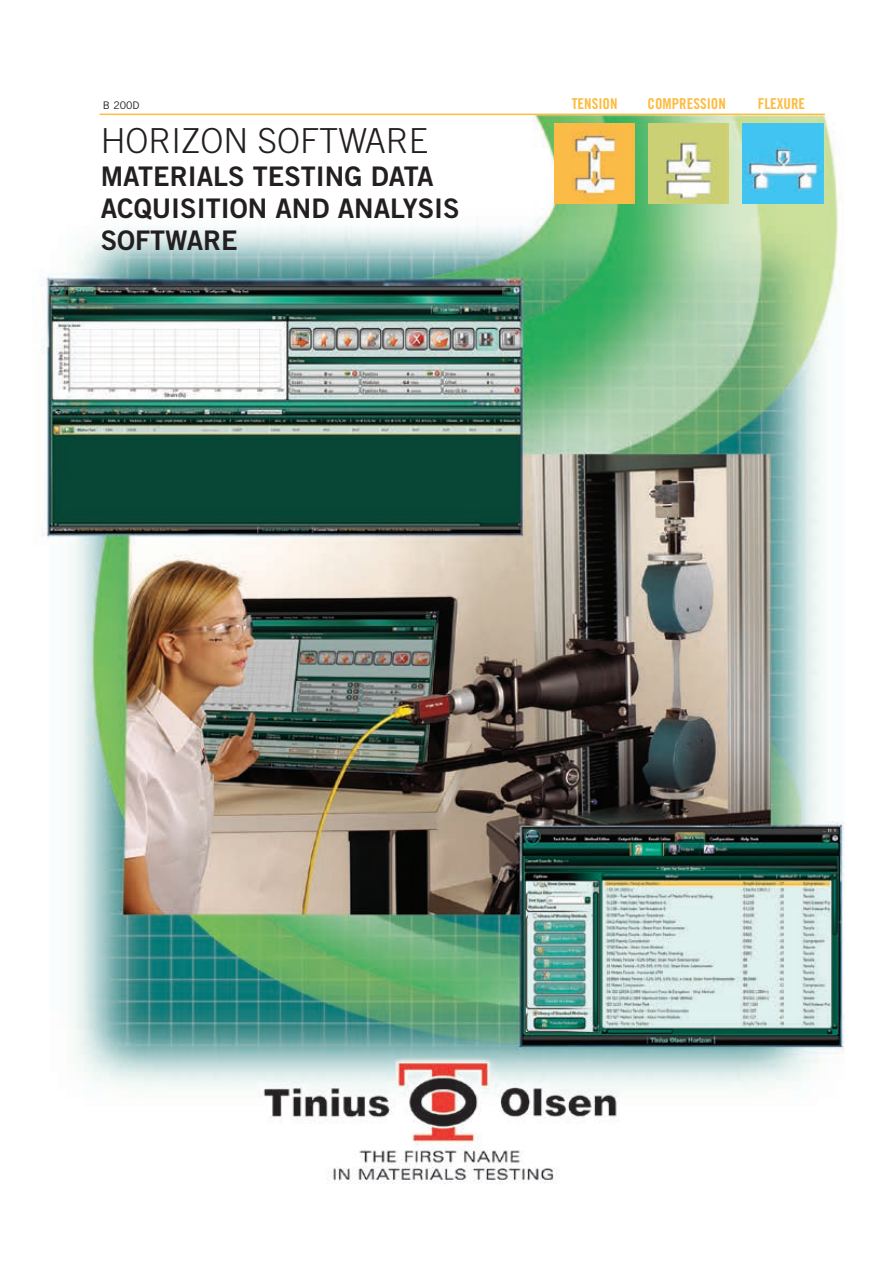
<style>
.page{position:relative;width:893px;height:1263px;background:#fff}
.page>*{position:absolute;margin:0;border:0;box-sizing:border-box;transform-origin:0 0}
.t1{font:300 34.5px "Trade Gothic";color:#231f20}
.t2{font:27px/32.4px "Trade Gothic Bold Two";color:#231f20}
.t3{font:15px "Trade Gothic Bold Cond Twenty";color:#fdbb40}
.t4{font:10.5px "Trade Gothic";color:#231f20}
</style>
<div class="page">
<img style="left:41px;top:115px;width:803px;height:1069px">
<hr style="left:100px;top:114px;width:725px;height:1px;background:#fdbb40">
<img style="left:743px;top:123px;width:80px;height:80px">
<img style="left:648px;top:123px;width:80px;height:80px">
<img style="left:554px;top:123px;width:80px;height:80px">
<p class="t4" style="left:103px;top:99px;width:38px">B 200D</p>
<p class="t1" style="left:101px;top:120px;width:329px">HORIZON SOFTWARE</p>
<p class="t2" style="left:101px;top:159px;width:360px">MATERIALS TESTING DATA<br>ACQUISITION AND ANALYSIS<br>SOFTWARE</p>
<p class="t3" style="left:572px;top:94px;width:47px">TENSION</p>
<p class="t3" style="left:647px;top:94px;width:80px">COMPRESSION</p>
<p class="t3" style="left:758px;top:95px;width:49px">FLEXURE</p>
</div>
